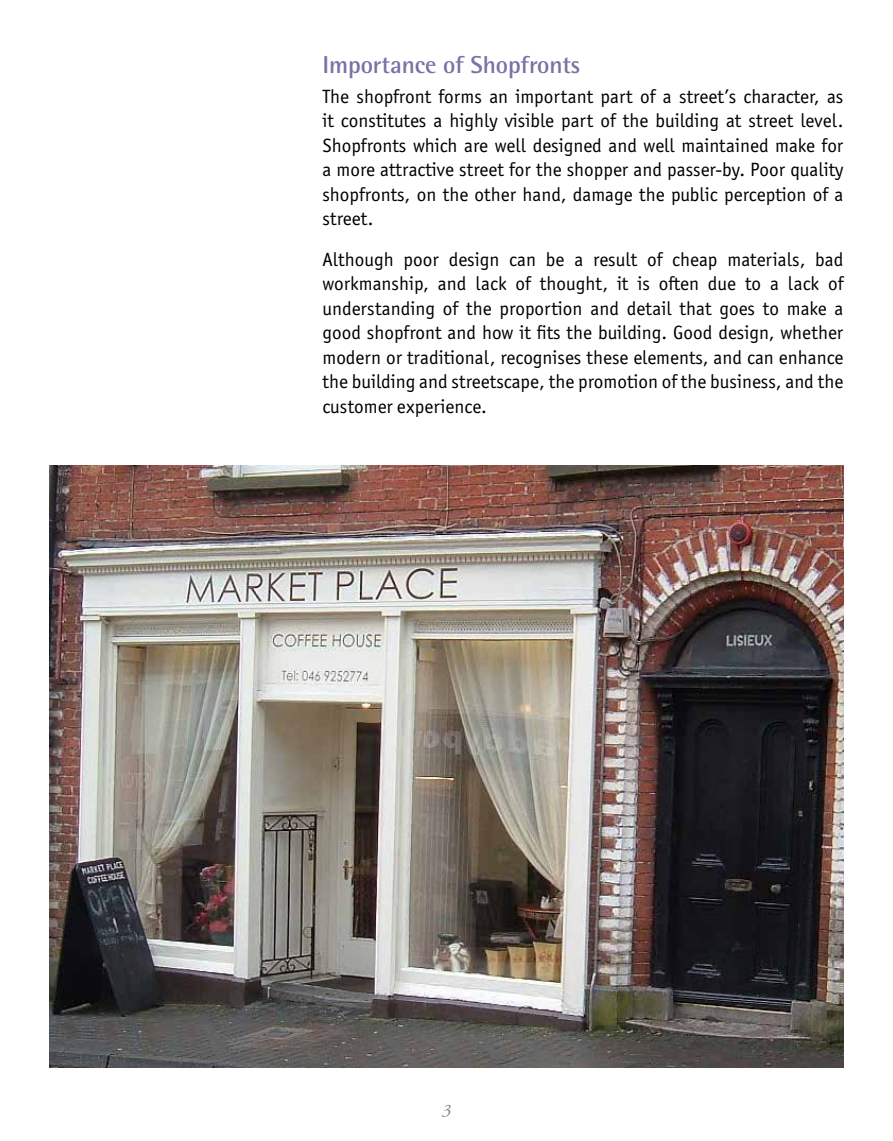
<style>
.page{position:relative;width:893px;height:1141px;background:#fff}
.page>*{position:absolute;margin:0;border:0;box-sizing:border-box;transform-origin:0 0}
.t1{font:700 24.5px "Agfa Rotis Semisans";letter-spacing:-.005em;color:#7c70a6}
.t2{font:19.25px/24.5px "Officina Sans ITC Std";color:#000;text-align:justify}
.t3{font:italic 17.5px "Adobe Garamond";color:#808285}
</style>
<div class="page">
<img style="left:50px;top:465px;width:793px;height:603px">
<p class="t1" style="left:322px;top:50px;width:260px">Importance of Shopfronts</p>
<p class="t2" style="left:322px;top:84px;width:522px">The shopfront forms an important part of a street’s character, as it constitutes a highly visible part of the building at street level.<br>Shopfronts which are well designed and well maintained make for a more attractive street for the shopper and passer-by. Poor quality shopfronts, on the other hand, damage the public perception of a street.</p>
<p class="t2" style="left:322px;top:247px;width:522px">Although poor design can be a result of cheap materials, bad workmanship, and lack of thought, it is often due to a lack of understanding of the proportion and detail that goes to make a good shopfront and how it fits the building. Good design, whether modern or traditional, recognises these elements, and can enhance the building and streetscape, the promotion of the business, and the customer experience.</p>
<p class="t3" style="left:442px;top:1101px;width:10px">3</p>
</div>
